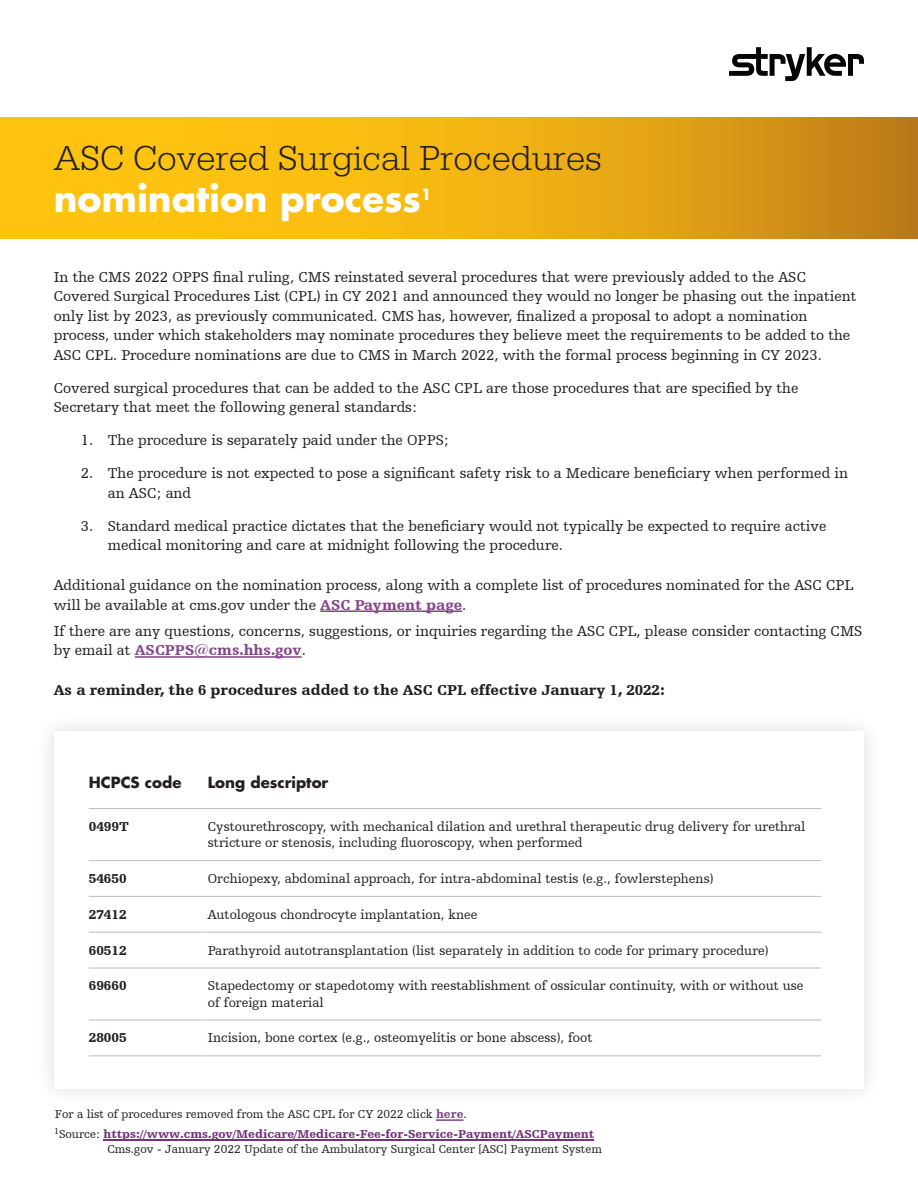
<style>
.page{position:relative;width:918px;height:1188px;background:#fff}
.page>*{position:absolute;margin:0;border:0;box-sizing:border-box;transform-origin:0 0}
.t1{font:300 36px/42px "URW Egyptienne TOT";color:#231f20}
.t2{font:15px/19.5px "Humanist Slabserif 712 BT";color:#231f20}
.t3{font:900 15px "Humanist Slabserif 712 BT";color:#231f20}
.t4{font:700 15px "Futura For Stryker";color:#231f20}
.t5{font:700 15px "Futura For Stryker";color:#fff}
.t6{font:13.5px/16.2px "Humanist Slabserif 712 BT";color:#231f20}
.t7{font:900 13.5px "Humanist Slabserif 712 BT";color:#231f20}
.t8{font:12px/15.3px "Humanist Slabserif 712 BT";color:#231f20}
.s1{font-family:"Futura Std";font-weight:700;color:#fff}
.s2{font-weight:900;color:#85468b}
.s3{font-weight:900;color:#723179}
</style>
<div class="page">
<svg style="left:729px;top:47px;width:135px;height:34px"></svg>
<svg style="left:0;top:118px;width:918px;height:121px"></svg>
<hr style="left:320px;top:610px;width:142px;height:2px;background:#85468b">
<hr style="left:135px;top:656px;width:167px;height:2px;background:#85468b">
<div style="left:36px;top:713px;width:846px;height:394px;background:#fafafa"></div>
<div style="left:54px;top:731px;width:810px;height:358px;background:#fff"></div>
<hr style="left:103px;top:1140px;width:491px;height:1px;background:#723179">
<hr style="left:436px;top:1119px;width:28px;height:2px;background:#85468b">
<p class="t1" style="left:54px;top:137px;width:550px">ASC Covered Surgical Procedures <span class="s1">nomination process</span></p>
<p class="t5" style="left:421px;top:185px;width:12px">1</p>
<p class="t2" style="left:54px;top:267px;width:804px">In the CMS 2022 OPPS final ruling, CMS reinstated several procedures that were previously added to the ASC Covered Surgical Procedures List (CPL) in CY 2021 and announced they would no longer be phasing out the inpatient only list by 2023, as previously communicated. CMS has, however, finalized a proposal to adopt a nomination process, under which stakeholders may nominate procedures they believe meet the requirements to be added to the ASC CPL. Procedure nominations are due to CMS in March 2022, with the formal process beginning in CY 2023.</p>
<p class="t2" style="left:54px;top:378px;width:746px">Covered surgical procedures that can be added to the ASC CPL are those procedures that are specified by the<br>Secretary that meet the following general standards:</p>
<p class="t2" style="left:81px;top:430px;width:370px">1. The procedure is separately paid under the OPPS;</p>
<p class="t2" style="left:108px;top:463px;width:742px;text-indent:-27px">2. The procedure is not expected to pose a significant safety risk to a Medicare beneficiary when performed in an ASC; and</p>
<p class="t2" style="left:108px;top:516px;width:720px;text-indent:-27px">3. Standard medical practice dictates that the beneficiary would not typically be expected to require active medical monitoring and care at midnight following the procedure.</p>
<p class="t2" style="left:54px;top:575px;width:801px">Additional guidance on the nomination process, along with a complete list of procedures nominated for the ASC CPL will be available at cms.gov under the <span class="s2">ASC Payment page</span>.</p>
<p class="t2" style="left:54px;top:621px;width:810px">If there are any questions, concerns, suggestions, or inquiries regarding the ASC CPL, please consider contacting CMS by email at <span class="s2">ASCPPS@cms.hhs.gov</span>.</p>
<p class="t3" style="left:54px;top:681px;width:613px">As a reminder, the 6 procedures added to the ASC CPL effective January 1, 2022:</p>
<p class="t4" style="left:89px;top:773px;width:94px">HCPCS code</p>
<p class="t4" style="left:208px;top:773px;width:122px">Long descriptor</p>
<p class="t7" style="left:89px;top:818px;width:41px">0499T</p>
<p class="t6" style="left:208px;top:818px;width:599px">Cystourethroscopy, with mechanical dilation and urethral therapeutic drug delivery for urethral stricture or stenosis, including fluoroscopy, when performed</p>
<p class="t7" style="left:89px;top:870px;width:39px">54650</p>
<p class="t6" style="left:208px;top:870px;width:507px">Orchiopexy, abdominal approach, for intra-abdominal testis (e.g., fowlerstephens)</p>
<p class="t7" style="left:89px;top:906px;width:39px">27412</p>
<p class="t6" style="left:208px;top:906px;width:271px">Autologous chondrocyte implantation, knee</p>
<p class="t7" style="left:89px;top:942px;width:39px">60512</p>
<p class="t6" style="left:208px;top:942px;width:562px">Parathyroid autotransplantation (list separately in addition to code for primary procedure)</p>
<p class="t7" style="left:89px;top:977px;width:39px">69660</p>
<p class="t6" style="left:208px;top:978px;width:597px">Stapedectomy or stapedotomy with reestablishment of ossicular continuity, with or without use of foreign material</p>
<p class="t7" style="left:89px;top:1029px;width:39px">28005</p>
<p class="t6" style="left:208px;top:1030px;width:386px">Incision, bone cortex (e.g., osteomyelitis or bone abscess), foot</p>
<p class="t8" style="left:55px;top:1106px;width:413px">For a list of procedures removed from the ASC CPL for CY 2022 click <span class="s2">here</span>.</p>
<p class="t8" style="left:107px;top:1126px;width:496px;text-indent:-53px"><sup>1</sup>Source: <span class="s3">https://www.cms.gov/Medicare/Medicare-Fee-for-Service-Payment/ASCPayment<br></span>Cms.gov - January 2022 Update of the Ambulatory Surgical Center [ASC] Payment System</p>
</div>
